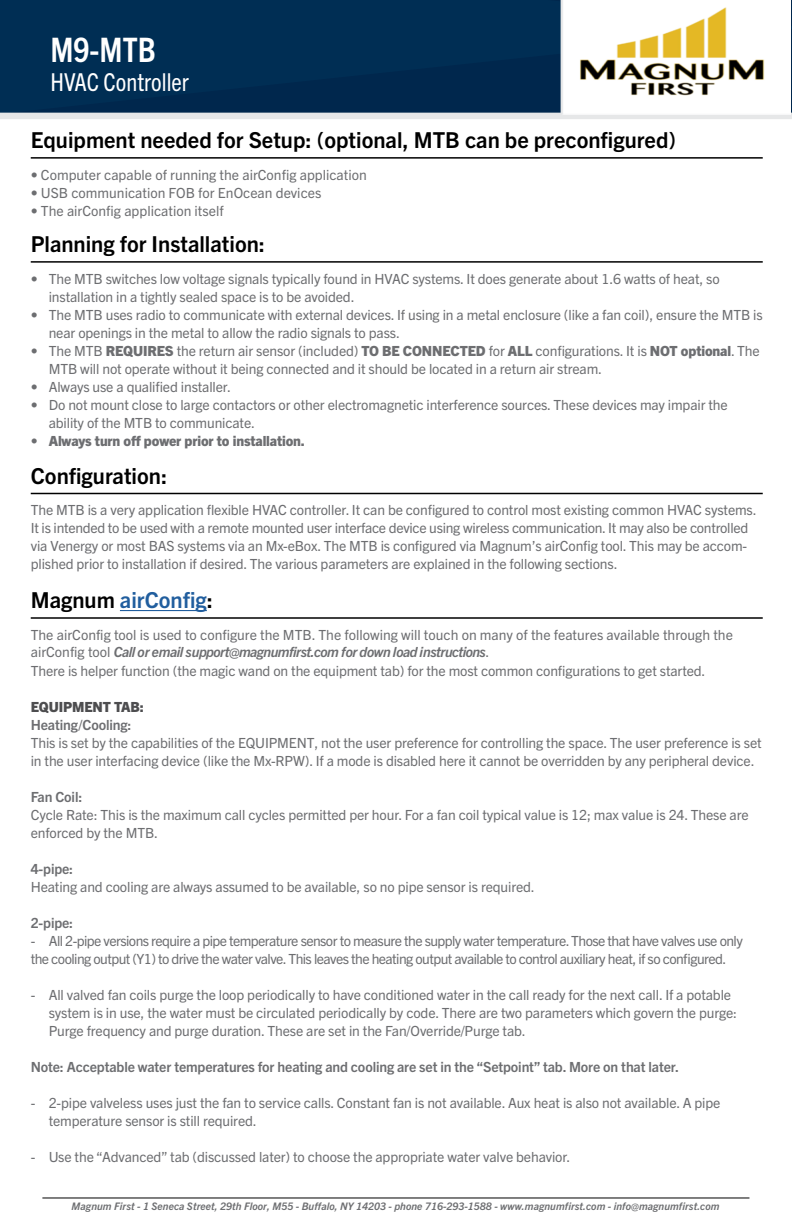
<style>
.page{position:relative;width:792px;height:1224px;background:#fff}
.page>*{position:absolute;margin:0;border:0;box-sizing:border-box;transform-origin:0 0}
.t1{font:700 condensed 33.8px "Trade Gothic Next LT Pro";color:#fff}
.t2{font:condensed 24.8px "Trade Gothic Next LT Pro";color:#fff}
.t3{font:700 22px "Trade Gothic Next LT Pro";color:#000}
.t4{font:700 22px "Trade Gothic Next LT Pro";color:#215e9e}
.t5{font:14px/18px "Trade Gothic Next LT Pro";letter-spacing:-.01em;color:#6d6e71}
.t6{font:14px/18px "Trade Gothic Next LT Pro";letter-spacing:-.04em;color:#6d6e71}
.t7{font:700 14px "Trade Gothic Next LT Pro";letter-spacing:-.01em;color:#6d6e71}
.t8{font:800 14px "Trade Gothic Next LT Pro";letter-spacing:-.01em;color:#6d6e71}
.t9{font:800 14px "Trade Gothic Next LT Pro";letter-spacing:-.01em;color:#4d4d4f}
.t10{font:italic 700 10.4px "Trade Gothic Next LT Pro";letter-spacing:.005em;color:#6d6e71}
.s1{font-weight:800}
.s2{color:#000}
.s3{font-weight:700;font-style:italic}
</style>
<div class="page">
<div style="left:0;top:0;width:792px;height:113px;background:#002e54"></div>
<div style="left:561px;top:0;width:6px;height:116px;background:#e6e7e8"></div>
<div style="left:0;top:113px;width:792px;height:6px;background:#e6e7e8"></div>
<hr style="left:42px;top:1198px;width:707px;height:1px;background:#000">
<hr style="left:31px;top:157px;width:732px;height:2px;background:#000">
<hr style="left:31px;top:261px;width:732px;height:2px;background:#000">
<hr style="left:31px;top:493px;width:732px;height:1px;background:#000">
<hr style="left:120px;top:610px;width:87px;height:1px;background:#215e9e">
<hr style="left:31px;top:617px;width:732px;height:2px;background:#000">
<img style="left:563px;top:0;width:228px;height:115px">
<h1 class="t1" style="left:50px;top:27px;width:107px">M9-MTB</h1>
<h2 class="t2" style="left:50px;top:65px;width:140px">HVAC Controller</h2>
<h3 class="t3" style="left:31px;top:125px;width:647px">Equipment needed for Setup: (optional, MTB can be preconfigured)</h3>
<p class="t5" style="left:31px;top:165px;width:338px">• Computer capable of running the airConfig application</p>
<p class="t5" style="left:31px;top:183px;width:292px">• USB communication FOB for EnOcean devices</p>
<p class="t5" style="left:31px;top:201px;width:194px">• The airConfig application itself</p>
<h3 class="t3" style="left:31px;top:229px;width:236px">Planning for Installation:</h3>
<p class="t5" style="left:49px;top:269px;width:673px;text-indent:-18px">• The MTB switches low voltage signals typically found in HVAC systems. It does generate about 1.6 watts of heat, so installation in a tightly sealed space is to be avoided.</p>
<p class="t5" style="left:49px;top:305px;width:716px;text-indent:-18px">• The MTB uses radio to communicate with external devices. If using in a metal enclosure (like a fan coil), ensure the MTB is near openings in the metal to allow the radio signals to pass.</p>
<p class="t5" style="left:49px;top:341px;width:713px;text-indent:-18px">• The MTB <span class="s1">REQUIRES</span> the return air sensor (included) <span class="s1">TO BE CONNECTED</span> for <span class="s1">ALL</span> configurations. It is <span class="s1">NOT optional</span>. The<br>MTB will not operate without it being connected and it should be located in a return air stream.</p>
<p class="t5" style="left:31px;top:377px;width:202px">• Always use a qualified installer.</p>
<p class="t5" style="left:49px;top:395px;width:680px;text-indent:-18px">• Do not mount close to large contactors or other electromagnetic interference sources. These devices may impair the ability of the MTB to communicate.</p>
<p class="t8" style="left:31px;top:431px;width:276px">• Always turn off power prior to installation.</p>
<h3 class="t3" style="left:31px;top:461px;width:138px">Configuration:</h3>
<p class="t5" style="left:31px;top:500px;width:727px">The MTB is a very application flexible HVAC controller. It can be configured to control most existing common HVAC systems.<br>It is intended to be used with a remote mounted user interface device using wireless communication. It may also be controlled via Venergy or most BAS systems via an Mx-eBox. The MTB is configured via Magnum’s airConfig tool. This may be accom&shy;plished prior to installation if desired. The various parameters are explained in the following sections.</p>
<h3 class="t4" style="left:31px;top:585px;width:184px"><span class="s2">Magnum</span> airConfig<span class="s2">:</span></h3>
<p class="t5" style="left:31px;top:625px;width:704px;line-height:17px">The airConfig tool is used to configure the MTB. The following will touch on many of the features available through the airConfig tool <span class="s3">Call or email support@magnumfirst.com for down load instructions</span>.</p>
<p class="t5" style="left:31px;top:661px;width:676px">There is helper function (the magic wand on the equipment tab) for the most common configurations to get started.</p>
<p class="t9" style="left:31px;top:697px;width:115px">EQUIPMENT TAB:</p>
<p class="t7" style="left:31px;top:715px;width:102px">Heating/Cooling:</p>
<p class="t5" style="left:31px;top:733px;width:732px">This is set by the capabilities of the EQUIPMENT, not the user preference for controlling the space. The user preference is set in the user interfacing device (like the Mx-RPW). If a mode is disabled here it cannot be overridden by any peripheral device.</p>
<p class="t7" style="left:31px;top:787px;width:53px">Fan Coil:</p>
<p class="t5" style="left:31px;top:805px;width:719px">Cycle Rate: This is the maximum call cycles permitted per hour. For a fan coil typical value is 12; max value is 24. These are enforced by the MTB.</p>
<p class="t7" style="left:31px;top:859px;width:44px">4-pipe:</p>
<p class="t5" style="left:31px;top:877px;width:506px">Heating and cooling are always assumed to be available, so no pipe sensor is required.</p>
<p class="t7" style="left:31px;top:913px;width:44px">2-pipe:</p>
<p class="t6" style="left:31px;top:931px;width:714px">- All 2-pipe versions require a pipe temperature sensor to measure the supply water temperature. Those that have valves use only the cooling output (Y1) to drive the water valve. This leaves the heating output available to control auxiliary heat, if so configured.</p>
<p class="t5" style="left:49px;top:985px;width:690px;text-indent:-18px">- All valved fan coils purge the loop periodically to have conditioned water in the call ready for the next call. If a potable system is in use, the water must be circulated periodically by code. There are two parameters which govern the purge:<br>Purge frequency and purge duration. These are set in the Fan/Override/Purge tab.</p>
<p class="t7" style="left:31px;top:1057px;width:650px">Note: Acceptable water temperatures for heating and cooling are set in the “Setpoint” tab. More on that later.</p>
<p class="t5" style="left:49px;top:1093px;width:673px;text-indent:-18px">- 2-pipe valveless uses just the fan to service calls. Constant fan is not available. Aux heat is also not available. A pipe temperature sensor is still required.</p>
<p class="t5" style="left:31px;top:1147px;width:541px">- Use the “Advanced” tab (discussed later) to choose the appropriate water valve behavior.</p>
<p class="t10" style="left:72px;top:1199px;width:649px">Magnum First - 1 Seneca Street, 29th Floor, M55 - Buffalo, NY 14203 - phone 716-293-1588 - www.magnumfirst.com - info@magnumfirst.com</p>
</div>
